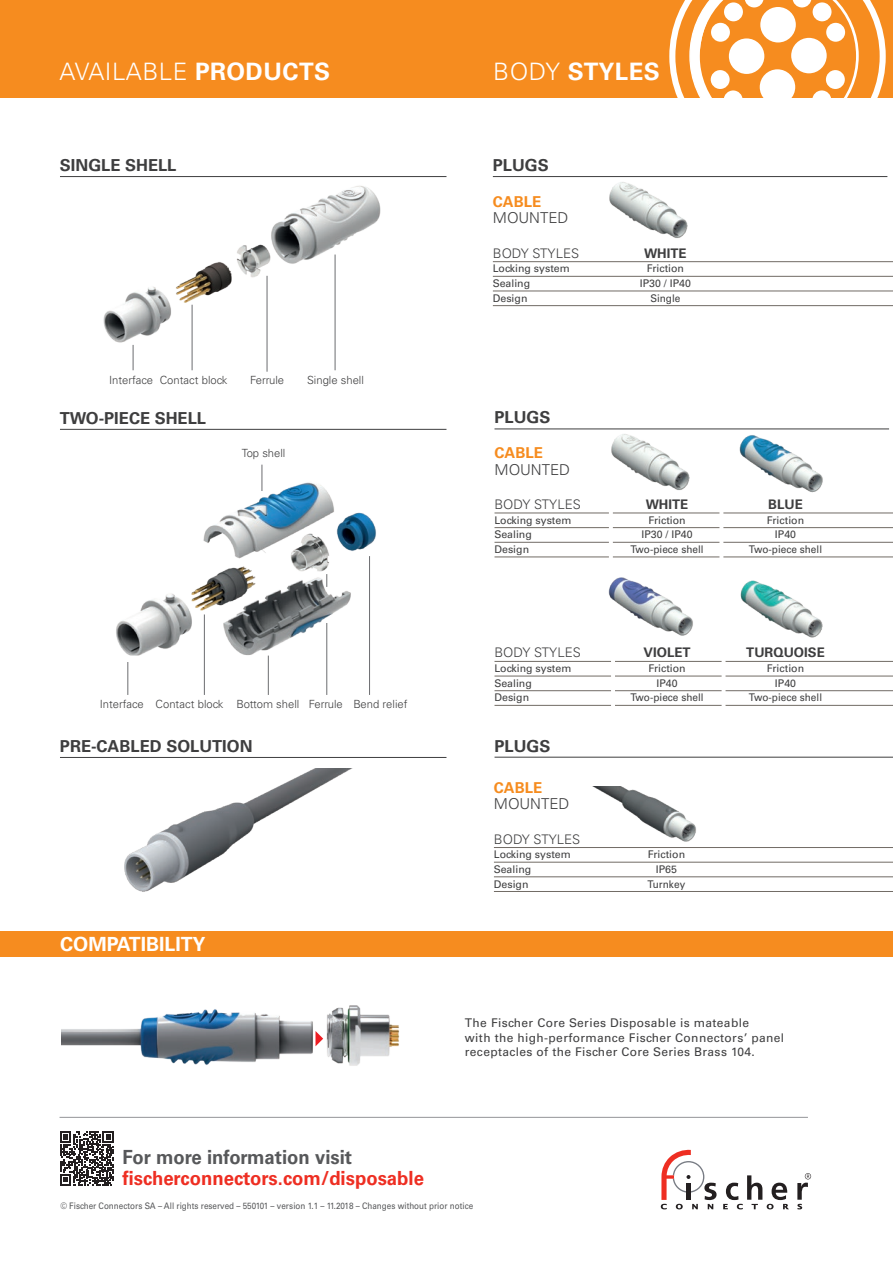
<style>
.page{position:relative;width:893px;height:1263px;background:#fff}
.page>*{position:absolute;margin:0;border:0;box-sizing:border-box;transform-origin:0 0}
.titre_big{font:300 24px "Univers LT Std";letter-spacing:.02em;color:#fff}
.titre_big-2{font:700 24px "Univers LT Std";letter-spacing:.02em;color:#fff}
.Style_de_paragraphe{font:700 19.5px/20.4px "Univers LT Std";color:#ee2e22;scale:.95 1}
.titre_big-3{font:700 19.5px "Univers LT Std";color:#fff}
.titre_big-4{font:700 16.5px "Univers LT Std";color:#3e3e3f}
.t1{font:300 15px/16.5px "Univers LT Std";color:#3e3e3f}
.t2{font:300 13.2px "Univers LT Std";color:#3e3e3f}
.t3{font:700 13.2px "Univers LT Std";color:#3e3e3f}
.textes{font:12px "Univers LT Std";letter-spacing:.03em;color:#3e3e3f}
.textes-2{font:300 11.25px "Univers LT Std";color:#3e3e3f}
.t4{font:10.5px "Univers LT Std";color:#3e3e3f}
.t5{font:10.5px "Univers LT Std";color:#3e3e3f;scale:.95 1}
.t6{font:9px "Univers LT Std";color:#57585a;scale:.9 1}
.s1{font-weight:700}
.s2{font-weight:300}
.s3{font-weight:700;color:#f68c1f}
.s4{color:#57585a}
</style>
<div class="page">
<svg style="left:661px;top:1149px;width:56px;height:60px"></svg>
<svg style="left:723px;top:1175px;width:66px;height:34px"></svg>
<svg style="left:797px;top:1173px;width:14px;height:36px"></svg>
<div style="left:0;top:0;width:893px;height:98px;background:#f68c1f"></div>
<svg style="left:60px;top:1131px;width:54px;height:54px"></svg>
<hr style="left:60px;top:1117px;width:748px;height:1px;background:#939598">
<div style="left:0;top:931px;width:893px;height:26px;background:#f68c1f"></div>
<hr style="left:493px;top:261px;width:400px;height:1px;background:#716b65">
<hr style="left:493px;top:276px;width:400px;height:1px;background:#716b65">
<hr style="left:493px;top:291px;width:400px;height:1px;background:#716b65">
<hr style="left:493px;top:305px;width:400px;height:1px;background:#716b65">
<img style="left:597px;top:177px;width:104px;height:61px">
<hr style="left:493px;top:176px;width:394px;height:1px;background:#3e3e3f">
<hr style="left:327px;top:623px;width:1px;height:72px;background:#6c6d70">
<img style="left:116px;top:464px;width:260px;height:191px">
<hr style="left:128px;top:662px;width:1px;height:33px;background:#6c6d70">
<hr style="left:268px;top:656px;width:1px;height:39px;background:#6c6d70">
<hr style="left:369px;top:556px;width:1px;height:139px;background:#6c6d70">
<svg style="left:262px;top:465px;width:1px;height:26px"></svg>
<hr style="left:60px;top:176px;width:386px;height:1px;background:#3e3e3f">
<hr style="left:60px;top:429px;width:386px;height:1px;background:#3e3e3f">
<img style="left:76px;top:176px;width:331px;height:191px">
<svg style="left:133px;top:345px;width:1px;height:25px"></svg>
<hr style="left:192px;top:305px;width:1px;height:65px;background:#6c6d70">
<hr style="left:267px;top:276px;width:1px;height:96px;background:#6c6d70">
<hr style="left:335px;top:255px;width:1px;height:115px;background:#6c6d70">
<img style="left:592px;top:786px;width:104px;height:56px">
<hr style="left:494px;top:847px;width:399px;height:1px;background:#716b65">
<hr style="left:494px;top:862px;width:399px;height:1px;background:#716b65">
<hr style="left:494px;top:876px;width:399px;height:1px;background:#716b65">
<hr style="left:494px;top:891px;width:399px;height:1px;background:#716b65">
<hr style="left:204px;top:614px;width:1px;height:81px;background:#6c6d70">
<img style="left:124px;top:769px;width:227px;height:123px">
<img style="left:61px;top:1005px;width:339px;height:61px">
<svg style="left:315px;top:1031px;width:8px;height:15px"></svg>
<hr style="left:60px;top:757px;width:386px;height:1px;background:#3e3e3f">
<hr style="left:494px;top:513px;width:399px;height:1px;background:#716b65">
<hr style="left:494px;top:527px;width:399px;height:1px;background:#716b65">
<hr style="left:494px;top:542px;width:399px;height:1px;background:#716b65">
<hr style="left:494px;top:557px;width:399px;height:1px;background:#716b65">
<img style="left:729px;top:428px;width:104px;height:65px">
<img style="left:608px;top:577px;width:85px;height:59px">
<img style="left:740px;top:580px;width:83px;height:58px">
<img style="left:599px;top:428px;width:104px;height:62px">
<hr style="left:494px;top:429px;width:395px;height:1px;background:#3e3e3f">
<hr style="left:494px;top:661px;width:399px;height:1px;background:#716b65">
<hr style="left:494px;top:676px;width:399px;height:1px;background:#716b65">
<hr style="left:494px;top:690px;width:399px;height:1px;background:#716b65">
<hr style="left:494px;top:705px;width:399px;height:1px;background:#716b65">
<hr style="left:495px;top:757px;width:398px;height:1px;background:#3e3e3f">
<hr style="left:609px;top:510px;width:4px;height:65px;background:#fff">
<hr style="left:719px;top:510px;width:4px;height:65px;background:#fff">
<hr style="left:611px;top:648px;width:4px;height:66px;background:#fff">
<hr style="left:722px;top:648px;width:3px;height:66px;background:#fff">
<svg style="left:327px;top:574px;width:1px;height:13px"></svg>
<svg style="left:669px;top:0;width:217px;height:98px"></svg>
<p class="titre_big" style="left:59px;top:57px;width:272px">AVAILABLE <span class="s1">PRODUCTS</span></p>
<p class="titre_big-4" style="left:60px;top:156px;width:118px">SINGLE SHELL</p>
<p class="textes-2" style="left:109px;top:373px;width:46px">Interface</p>
<p class="textes-2" style="left:160px;top:373px;width:69px">Contact block</p>
<p class="textes-2" style="left:250px;top:373px;width:36px">Ferrule</p>
<p class="textes-2" style="left:307px;top:373px;width:58px">Single shell</p>
<p class="titre_big-4" style="left:60px;top:408px;width:148px">TWO-PIECE SHELL</p>
<p class="textes-2" style="left:242px;top:446px;width:45px">Top shell</p>
<p class="textes-2" style="left:100px;top:697px;width:46px">Interface</p>
<p class="textes-2" style="left:156px;top:697px;width:69px">Contact block</p>
<p class="textes-2" style="left:236px;top:697px;width:64px">Bottom shell</p>
<p class="textes-2" style="left:309px;top:697px;width:36px">Ferrule</p>
<p class="textes-2" style="left:353px;top:697px;width:56px">Bend relief</p>
<p class="titre_big-4" style="left:60px;top:736px;width:194px">PRE-CABLED SOLUTION</p>
<p class="titre_big-3" style="left:60px;top:932px;width:147px">COMPATIBILITY</p>
<p class="titre_big-2" style="left:493px;top:58px;width:168px"><span class="s2">BODY</span> STYLES</p>
<p class="titre_big-4" style="left:493px;top:156px;width:57px">PLUGS</p>
<p class="t1" style="left:493px;top:193px;width:77px"><span class="s3">CABLE<br></span>MOUNTED</p>
<p class="t2" style="left:493px;top:245px;width:88px">BODY STYLES</p>
<p class="t3" style="left:644px;top:245px;width:44px">WHITE</p>
<p class="t4" style="left:493px;top:262px;width:78px">Locking system</p>
<p class="t4" style="left:647px;top:262px;width:39px">Friction</p>
<p class="t4" style="left:493px;top:277px;width:39px">Sealing</p>
<p class="t4" style="left:640px;top:277px;width:53px">IP30 / IP40</p>
<p class="t4" style="left:493px;top:292px;width:36px">Design</p>
<p class="t5" style="left:650px;top:292px;width:33px">Single</p>
<p class="titre_big-4" style="left:494px;top:408px;width:57px">PLUGS</p>
<p class="t1" style="left:494px;top:444px;width:77px"><span class="s3">CABLE<br></span>MOUNTED</p>
<p class="t2" style="left:494px;top:496px;width:88px">BODY STYLES</p>
<p class="t3" style="left:646px;top:497px;width:44px">WHITE</p>
<p class="t3" style="left:768px;top:497px;width:36px">BLUE</p>
<p class="t4" style="left:494px;top:514px;width:78px">Locking system</p>
<p class="t4" style="left:648px;top:514px;width:39px">Friction</p>
<p class="t4" style="left:767px;top:514px;width:39px">Friction</p>
<p class="t4" style="left:494px;top:528px;width:39px">Sealing</p>
<p class="t4" style="left:641px;top:528px;width:53px">IP30 / IP40</p>
<p class="t4" style="left:775px;top:528px;width:23px">IP40</p>
<p class="t4" style="left:494px;top:543px;width:36px">Design</p>
<p class="t5" style="left:630px;top:543px;width:79px">Two-piece shell</p>
<p class="t5" style="left:749px;top:543px;width:79px">Two-piece shell</p>
<p class="t2" style="left:494px;top:645px;width:88px">BODY STYLES</p>
<p class="t3" style="left:644px;top:645px;width:48px">VIOLET</p>
<p class="t3" style="left:746px;top:645px;width:80px">TURQUOISE</p>
<p class="t4" style="left:494px;top:662px;width:78px">Locking system</p>
<p class="t4" style="left:648px;top:662px;width:39px">Friction</p>
<p class="t4" style="left:767px;top:662px;width:39px">Friction</p>
<p class="t4" style="left:494px;top:677px;width:39px">Sealing</p>
<p class="t4" style="left:656px;top:677px;width:23px">IP40</p>
<p class="t4" style="left:775px;top:677px;width:23px">IP40</p>
<p class="t4" style="left:494px;top:691px;width:36px">Design</p>
<p class="t5" style="left:630px;top:691px;width:79px">Two-piece shell</p>
<p class="t5" style="left:749px;top:691px;width:79px">Two-piece shell</p>
<p class="titre_big-4" style="left:495px;top:736px;width:57px">PLUGS</p>
<p class="t1" style="left:494px;top:779px;width:77px"><span class="s3">CABLE<br></span>MOUNTED</p>
<p class="t2" style="left:494px;top:831px;width:88px">BODY STYLES</p>
<p class="t4" style="left:494px;top:848px;width:78px">Locking system</p>
<p class="t4" style="left:648px;top:848px;width:39px">Friction</p>
<p class="t4" style="left:494px;top:863px;width:39px">Sealing</p>
<p class="t4" style="left:656px;top:863px;width:23px">IP65</p>
<p class="t4" style="left:494px;top:878px;width:36px">Design</p>
<p class="t5" style="left:648px;top:878px;width:41px">Turnkey</p>
<p class="textes" style="left:465px;top:1016px;width:286px">The Fischer Core Series Disposable is mateable</p>
<p class="textes" style="left:465px;top:1030px;width:321px">with the high-performance Fischer Connectors’ panel</p>
<p class="textes" style="left:465px;top:1044px;width:291px">receptacles of the Fischer Core Series Brass 104.</p>
<p class="Style_de_paragraphe" style="left:123px;top:1147px;width:319px"><span class="s4">For more information visit </span>fischerconnectors.com/disposable</p>
<p class="t6" style="left:61px;top:1201px;width:460px">© Fischer Connectors SA – All rights reserved – 550101 – version 1.1 – 11.2018 – Changes without prior notice</p>
</div>
